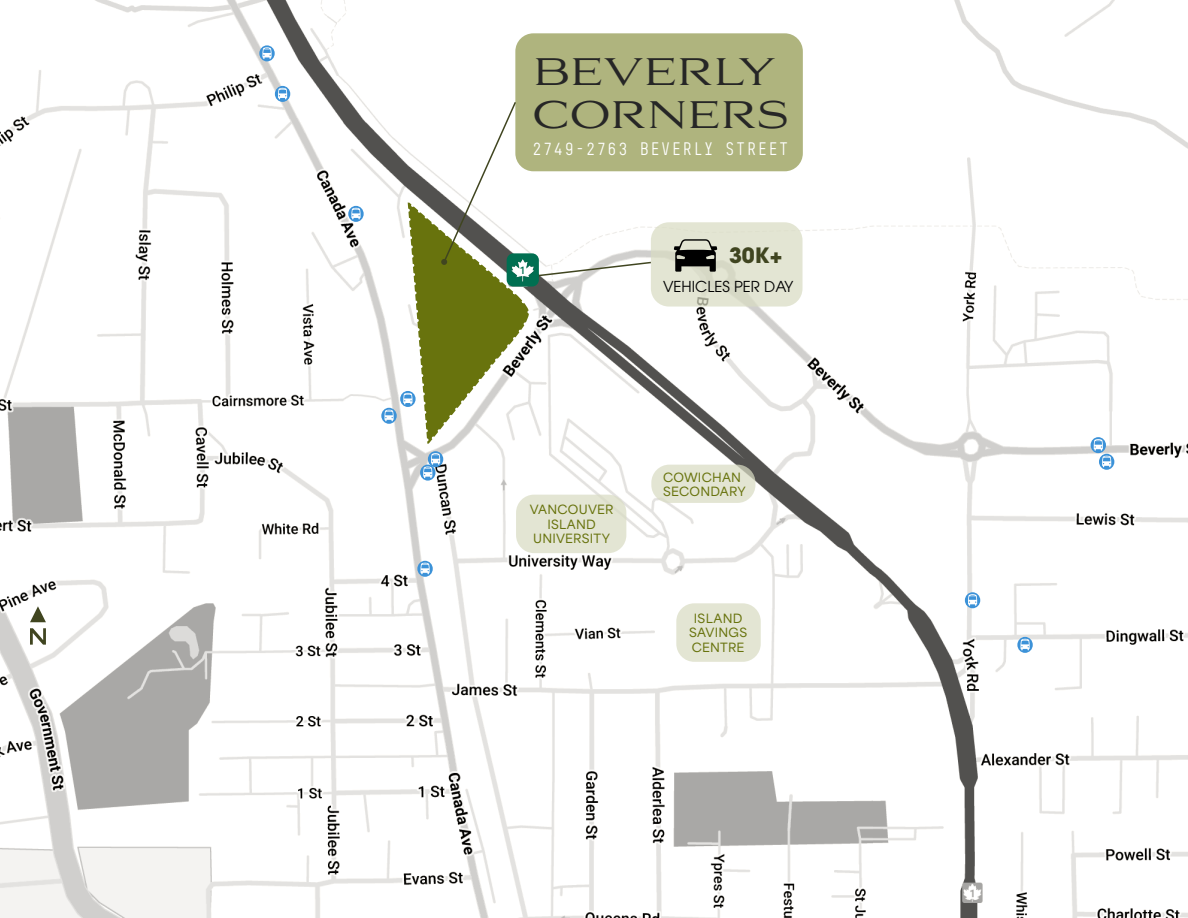
<style>
.page{position:relative;width:1188px;height:918px;background:#fff}
.page>*{position:absolute;margin:0;border:0;box-sizing:border-box;transform-origin:0 0}
.t1{font:300 36px/43.2px "Aviano Serif";letter-spacing:-.02em;color:#262626}
.t2{font:700 21px "ITC Avant Garde Pro";color:#404520}
.t3{font:300 16.5px "BC Sklonar";letter-spacing:.1em;color:#fff}
.t4{font:15px "ITC Avant Garde Pro";color:#000}
.t5{font:600 12px/14.4px "Area Normal";letter-spacing:.02em;color:#68730d;text-align:center}
.t6{font:500 12px "Calibre";color:#006f51}
</style>
<div class="page">
<img style="left:0;top:0;width:1188px;height:918px">
<div style="left:651px;top:465px;width:104px;height:38px;background:#e3e5d3;border-radius:18px"></div>
<svg style="left:30px;top:628px;width:16px;height:17px"></svg>
<svg style="left:30px;top:606px;width:16px;height:16px"></svg>
<div style="left:516px;top:495px;width:110px;height:58px;background:#e3e5d3;border-radius:18px"></div>
<div style="left:515px;top:33px;width:288px;height:138px;background:#afb47e;border-radius:18px"></div>
<div style="left:676px;top:603px;width:85px;height:59px;background:#e3e5d3;border-radius:18px"></div>
<svg style="left:381px;top:408px;width:16px;height:16px"></svg>
<svg style="left:384px;top:410px;width:10px;height:12px"></svg>
<svg style="left:400px;top:391px;width:15px;height:16px"></svg>
<svg style="left:420px;top:465px;width:15px;height:16px"></svg>
<svg style="left:428px;top:451px;width:15px;height:16px"></svg>
<svg style="left:423px;top:453px;width:17px;height:25px"></svg>
<svg style="left:417px;top:561px;width:16px;height:16px"></svg>
<svg style="left:421px;top:563px;width:9px;height:12px"></svg>
<svg style="left:965px;top:592px;width:15px;height:16px"></svg>
<svg style="left:968px;top:594px;width:9px;height:12px"></svg>
<svg style="left:1017px;top:637px;width:16px;height:16px"></svg>
<svg style="left:1021px;top:639px;width:9px;height:12px"></svg>
<svg style="left:1091px;top:437px;width:15px;height:16px"></svg>
<svg style="left:1099px;top:454px;width:15px;height:16px"></svg>
<svg style="left:1094px;top:439px;width:17px;height:29px"></svg>
<svg style="left:348px;top:206px;width:15px;height:16px"></svg>
<svg style="left:351px;top:208px;width:10px;height:12px"></svg>
<svg style="left:275px;top:86px;width:15px;height:16px"></svg>
<svg style="left:278px;top:88px;width:9px;height:12px"></svg>
<svg style="left:259px;top:45px;width:15px;height:16px"></svg>
<svg style="left:262px;top:47px;width:10px;height:12px"></svg>
<div style="left:651px;top:222px;width:152px;height:85px;background:linear-gradient(to right,#e0e2d0,#e2e4d2);border-radius:18px"></div>
<svg style="left:674px;top:239px;width:43px;height:33px"></svg>
<svg style="left:403px;top:100px;width:250px;height:347px"></svg>
<div style="left:507px;top:253px;width:32px;height:34px;background:#006f51;border-radius:7px"></div>
<img style="left:511px;top:259px;width:23px;height:23px">
<h1 class="t1" style="left:533px;top:52px;width:259px">BEVERLY<br>CORNERS</h1>
<h3 class="t3" style="left:533px;top:139px;width:257px">2749-2763 BEVERLY STREET</h3>
<p class="t6" style="left:520px;top:263px;width:5px">1</p>
<h2 class="t2" style="left:729px;top:241px;width:55px">30K+</h2>
<p class="t4" style="left:663px;top:277px;width:132px">VEHICLES PER DAY</p>
<p class="t5" style="left:663px;top:469px;width:84px;text-align:left">COWICHAN<br>SECONDARY</p>
<p class="t5" style="left:530px;top:501px;width:85px">VANCOUVER<br>ISLAND<br>UNIVERSITY</p>
<p class="t5" style="left:689px;top:610px;width:60px">ISLAND<br>SAVINGS<br>CENTRE</p>
</div>
